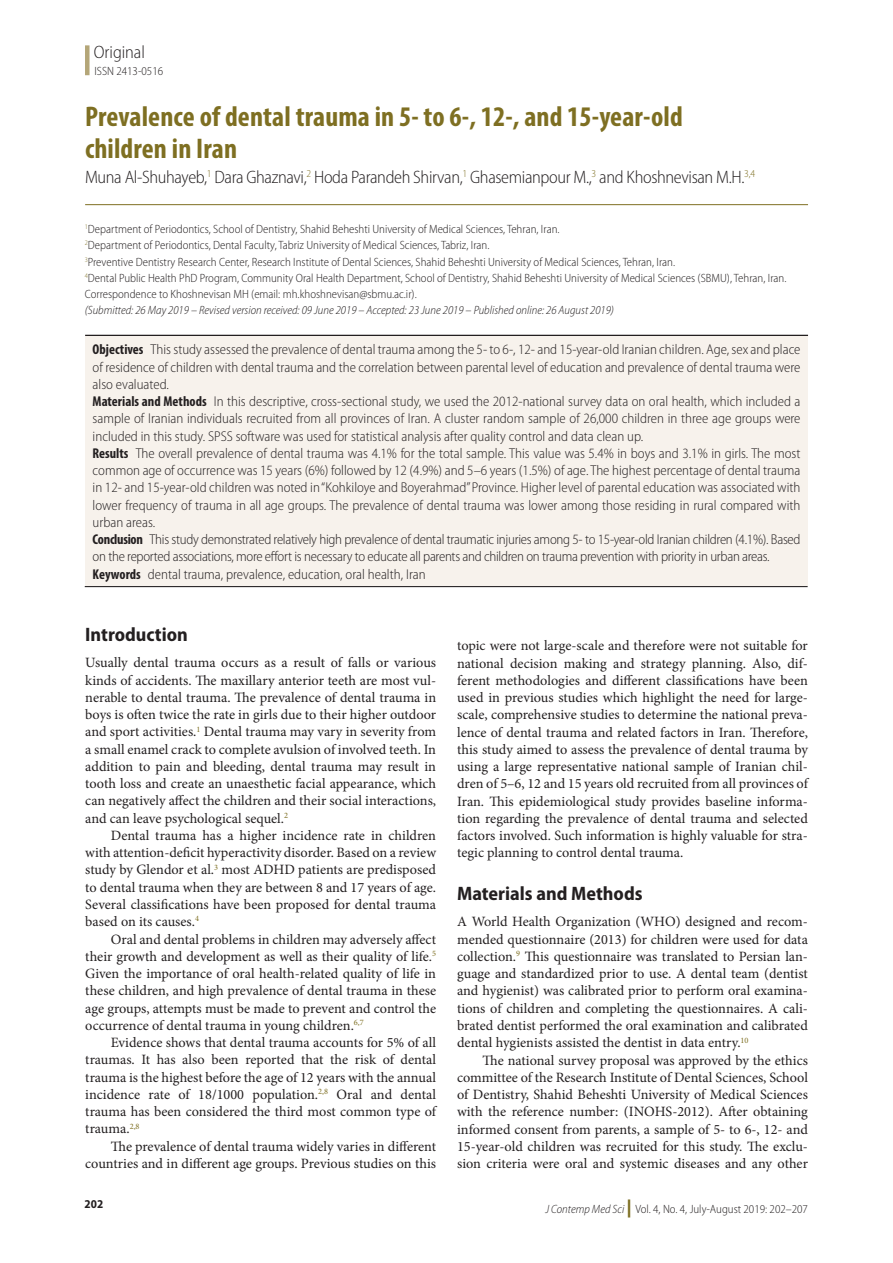
<style>
.page{position:relative;width:893px;height:1263px;background:#fff}
.page>*{position:absolute;margin:0;border:0;box-sizing:border-box;transform-origin:0 0}
.Article_Title{font:700 condensed 28.5px/31.5px "Myriad Pro";letter-spacing:.005em;color:#7e6f22}
.t1{font:700 semi-condensed 19.5px "Myriad Pro";color:#231f20}
.Author{font:300 semi-condensed 18px "Myriad Pro";letter-spacing:-.02em;color:#231f20}
.Author-2{font:300 semi-condensed 18px "Myriad Pro";color:#231f20}
.Tx{font:14.25px/17.2px "Minion Pro";color:#231f20;text-align:justify}
.Abstract_Tx{font:300 semi-condensed 14.25px/17.2px "Myriad Pro";letter-spacing:-.02em;color:#231f20;text-align:justify}
.Txf{font:14.25px/17.2px "Minion Pro";color:#231f20;text-align:justify}
.Abstract_Tx-2{font:300 semi-condensed 14.25px "Myriad Pro";color:#231f20}
.Author_Aff{font:300 semi-condensed 12px "Myriad Pro";color:#231f20}
.Author_Aff-2{font:italic 300 semi-condensed 12px "Myriad Pro";color:#231f20}
.t2{font:700 semi-condensed 12px "Myriad Pro";color:#231f20}
.s1{font-weight:700;font-stretch:condensed}
.s2{font-style:italic}
.s3{font-weight:900;font-stretch:normal;font-size:18px;color:#7e6f22}
</style>
<div class="page">
<div style="left:85px;top:45px;width:5px;height:30px;background:#b4a678"></div>
<hr style="left:85px;top:204px;width:723px;height:1px;background:#7e6f22">
<hr style="left:85px;top:335px;width:723px;height:1px;background:#231f20">
<div style="left:85px;top:336px;width:723px;height:250px;background:#f7f2ec"></div>
<hr style="left:85px;top:586px;width:723px;height:1px;background:#231f20">
<p class="Author-2" style="left:94px;top:43px;width:53px">Original</p>
<p class="Author_Aff" style="left:95px;top:64px;width:70px">ISSN 2413-0516</p>
<p class="Article_Title" style="left:85px;top:100px;width:599px">Prevalence of dental trauma in 5- to 6-, 12-, and 15-year-old children in Iran</p>
<p class="Author" style="left:85px;top:166px;width:671px">Muna Al-Shuhayeb,<sup>1</sup> Dara Ghaznavi,<sup>2</sup> Hoda Parandeh Shirvan,<sup>1</sup> Ghasemianpour M.,<sup>3</sup> and Khoshnevisan M.H.<sup>3,4</sup></p>
<p class="Author_Aff" style="left:85px;top:222px;width:476px"><sup>1</sup>Department of Periodontics, School of Dentistry, Shahid Beheshti University of Medical Sciences, Tehran, Iran.</p>
<p class="Author_Aff" style="left:85px;top:238px;width:406px"><sup>2</sup>Department of Periodontics, Dental Faculty, Tabriz University of Medical Sciences, Tabriz, Iran.</p>
<p class="Author_Aff" style="left:85px;top:254px;width:592px"><sup>3</sup>Preventive Dentistry Research Center, Research Institute of Dental Sciences, Shahid Beheshti University of Medical Sciences, Tehran, Iran.</p>
<p class="Author_Aff" style="left:85px;top:271px;width:703px"><sup>4</sup>Dental Public Health PhD Program, Community Oral Health Department, School of Dentistry, Shahid Beheshti University of Medical Sciences (SBMU), Tehran, Iran.</p>
<p class="Author_Aff" style="left:85px;top:287px;width:334px">Correspondence to Khoshnevisan MH (email: mh.khoshnevisan@sbmu.ac.ir).</p>
<p class="Author_Aff-2" style="left:85px;top:303px;width:531px">(Submitted: 26 May 2019 – Revised version received: 09 June 2019 – Accepted: 23 June 2019 – Published online: 26 August 2019)</p>
<p class="Abstract_Tx" style="left:93px;top:341px;width:709px"><span class="s1">Objectives</span> This study assessed the prevalence of dental trauma among the 5- to 6-, 12- and 15-year-old Iranian children. Age, sex and place of residence of children with dental trauma and the correlation between parental level of education and prevalence of dental trauma were also evaluated.</p>
<p class="Abstract_Tx" style="left:93px;top:393px;width:709px"><span class="s1">Materials and Methods</span> In this descriptive, cross-sectional study, we used the 2012-national survey data on oral health, which included a sample of Iranian individuals recruited from all provinces of Iran. A cluster random sample of 26,000 children in three age groups were included in this study. SPSS software was used for statistical analysis after quality control and data clean up.</p>
<p class="Abstract_Tx" style="left:93px;top:444px;width:709px"><span class="s1">Results</span> The overall prevalence of dental trauma was 4.1% for the total sample. This value was 5.4% in boys and 3.1% in girls. The most common age of occurrence was 15 years (6%) followed by 12 (4.9%) and 5–6 years (1.5%) of age. The highest percentage of dental trauma in 12- and 15-year-old children was noted in “Kohkiloye and Boyerahmad” Province. Higher level of parental education was associated with lower frequency of trauma in all age groups. The prevalence of dental trauma was lower among those residing in rural compared with urban areas.</p>
<p class="Abstract_Tx" style="left:93px;top:531px;width:709px"><span class="s1">Conclusion</span> This study demonstrated relatively high prevalence of dental traumatic injuries among 5- to 15-year-old Iranian children (4.1%). Based on the reported associations, more effort is necessary to educate all parents and children on trauma prevention with priority in urban areas.</p>
<p class="Abstract_Tx-2" style="left:93px;top:565px;width:335px"><span class="s1">Keywords</span> dental trauma, prevalence, education, oral health, Iran</p>
<h1 class="t1" style="left:85px;top:624px;width:104px">Introduction</h1>
<p class="Txf" style="left:85px;top:654px;width:352px">Usually dental trauma occurs as a result of falls or various kinds of accidents. The maxillary anterior teeth are most vul&shy;nerable to dental trauma. The prevalence of dental trauma in boys is often twice the rate in girls due to their higher outdoor and sport activities.<sup>1</sup> Dental trauma may vary in severity from a small enamel crack to complete avulsion of involved teeth. In addition to pain and bleeding, dental trauma may result in tooth loss and create an unaesthetic facial appearance, which can negatively affect the children and their social interactions, and can leave psychological sequel.<sup>2</sup></p>
<p class="Tx" style="left:85px;top:827px;width:352px;text-indent:25px">Dental trauma has a higher incidence rate in children with attention-deficit hyperactivity disorder. Based on a review study by Glendor et al.<sup>3</sup> most ADHD patients are predisposed to dental trauma when they are between 8 and 17 years of age.<br>Several classifications have been proposed for dental trauma based on its causes.<sup>4</sup></p>
<p class="Tx" style="left:85px;top:930px;width:352px;text-indent:25px">Oral and dental problems in children may adversely affect their growth and development as well as their quality of life.<sup>5<br></sup>Given the importance of oral health-related quality of life in these children, and high prevalence of dental trauma in these age groups, attempts must be made to prevent and control the occurrence of dental trauma in young children.<sup>6,7</sup></p>
<p class="Tx" style="left:85px;top:1034px;width:352px;text-indent:25px">Evidence shows that dental trauma accounts for 5% of all traumas. It has also been reported that the risk of dental trauma is the highest before the age of 12 years with the annual incidence rate of 18/1000 population.<sup>2,8</sup> Oral and dental trauma has been considered the third most common type of trauma.<sup>2,8</sup></p>
<p class="Tx" style="left:85px;top:1137px;width:352px;text-align:right">The prevalence of dental trauma widely varies in different countries and in different age groups. Previous studies on this</p>
<p class="Tx" style="left:457px;top:637px;width:352px">topic were not large-scale and therefore were not suitable for national decision making and strategy planning. Also, dif&shy;ferent methodologies and different classifications have been used in previous studies which highlight the need for large&shy;scale, comprehensive studies to determine the national preva&shy;lence of dental trauma and related factors in Iran. Therefore, this study aimed to assess the prevalence of dental trauma by using a large representative national sample of Iranian chil&shy;dren of 5–6, 12 and 15 years old recruited from all provinces of Iran. This epidemiological study provides baseline informa&shy;tion regarding the prevalence of dental trauma and selected factors involved. Such information is highly valuable for stra&shy;tegic planning to control dental trauma.</p>
<h1 class="t1" style="left:457px;top:883px;width:187px">Materials and Methods</h1>
<p class="Txf" style="left:457px;top:913px;width:352px">A World Health Organization (WHO) designed and recom&shy;mended questionnaire (2013) for children were used for data collection.<sup>9</sup> This questionnaire was translated to Persian lan&shy;guage and standardized prior to use. A dental team (dentist and hygienist) was calibrated prior to perform oral examina&shy;tions of children and completing the questionnaires. A cali&shy;brated dentist performed the oral examination and calibrated dental hygienists assisted the dentist in data entry.<sup>10</sup></p>
<p class="Tx" style="left:457px;top:1051px;width:352px;text-indent:26px">The national survey proposal was approved by the ethics committee of the Research Institute of Dental Sciences, School of Dentistry, Shahid Beheshti University of Medical Sciences with the reference number: (INOHS-2012). After obtaining informed consent from parents, a sample of 5- to 6-, 12- and 15-year-old children was recruited for this study. The exclu&shy;sion criteria were oral and systemic diseases and any other</p>
<p class="t2" style="left:85px;top:1197px;width:20px">202</p>
<p class="Author_Aff" style="left:545px;top:1201px;width:264px"><span class="s2">J Contemp Med Sci</span> <span class="s3">|</span> Vol. 4, No. 4, July-August 2019: 202–207</p>
</div>
